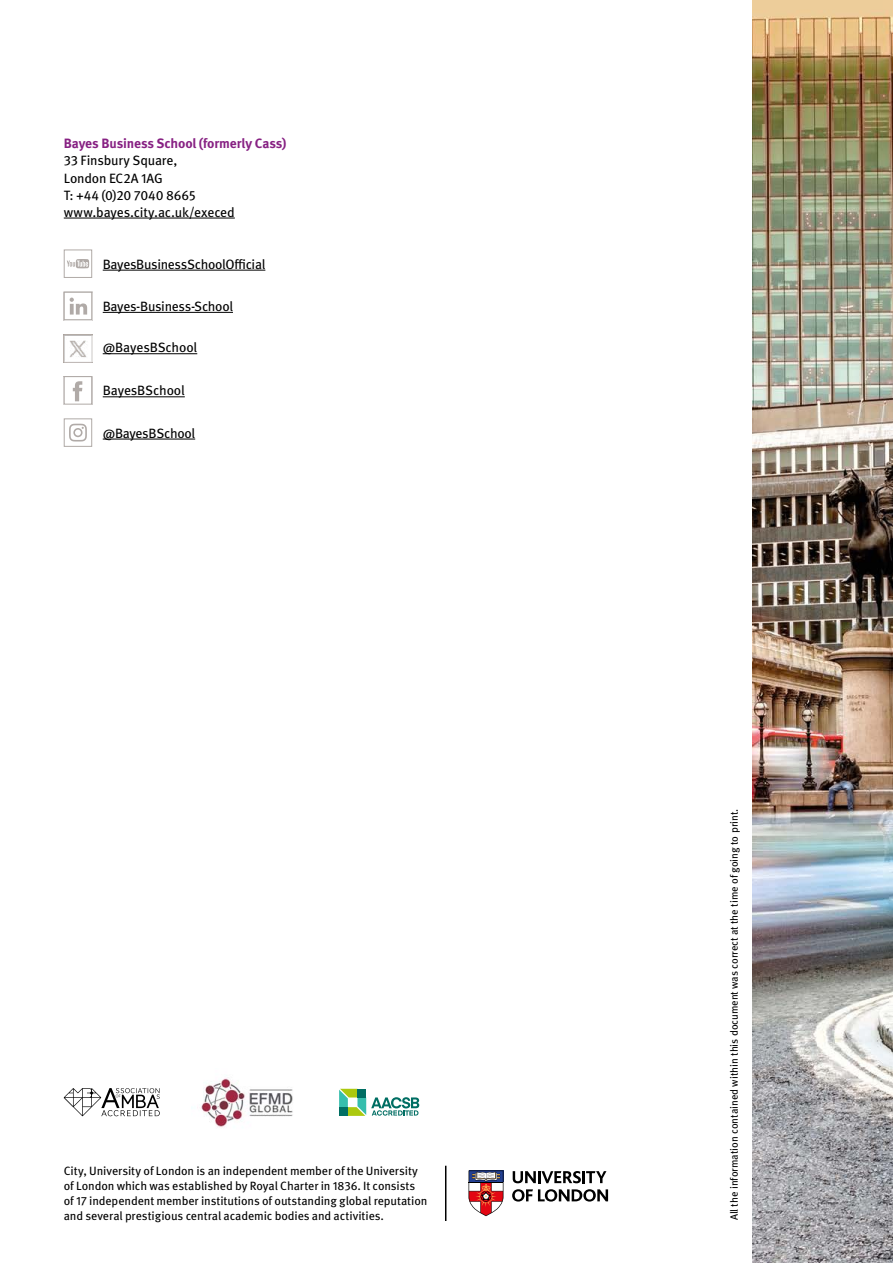
<style>
.page{position:relative;width:893px;height:1263px;background:#fff}
.page>*{position:absolute;margin:0;border:0;box-sizing:border-box;transform-origin:0 0}
._0__BC_Body__MetaOT_Book__8_10{font:13.5px/17.1px "Meta OT";letter-spacing:-.015em;color:#000}
._0__BC_Body__MetaOT_Book__8_10-2{font:12px/15px "Meta Pro";letter-spacing:-.01em;color:#000}
.t1{font:10.5px "Meta Pro";color:#000}
.s1{font-weight:700;color:#872183}
</style>
<div class="page">
<svg style="left:64px;top:1088px;width:96px;height:28px"></svg>
<svg style="left:339px;top:1089px;width:80px;height:27px"></svg>
<img style="left:191px;top:1078px;width:102px;height:49px">
<hr style="left:64px;top:218px;width:171px;height:1px;background:#000">
<hr style="left:103px;top:396px;width:82px;height:1px;background:#000">
<hr style="left:103px;top:439px;width:92px;height:1px;background:#000">
<hr style="left:103px;top:353px;width:94px;height:1px;background:#000">
<hr style="left:103px;top:270px;width:162px;height:1px;background:#000">
<hr style="left:103px;top:312px;width:130px;height:1px;background:#000">
<svg style="left:72px;top:381px;width:11px;height:21px"></svg>
<div style="left:64px;top:376px;width:28px;height:29px;border:1px solid #b0aaa7"></div>
<svg style="left:69px;top:297px;width:19px;height:18px"></svg>
<div style="left:64px;top:292px;width:28px;height:28px;border:1px solid #b0aaa7"></div>
<svg style="left:67px;top:259px;width:22px;height:9px"></svg>
<div style="left:64px;top:249px;width:28px;height:29px;border:1px solid #b0aaa7"></div>
<div style="left:64px;top:418px;width:28px;height:29px;border:1px solid #b0aaa7"></div>
<svg style="left:69px;top:424px;width:18px;height:17px"></svg>
<svg style="left:468px;top:1170px;width:36px;height:47px"></svg>
<svg style="left:513px;top:1171px;width:93px;height:12px"></svg>
<svg style="left:512px;top:1189px;width:96px;height:12px"></svg>
<hr style="left:445px;top:1166px;width:1px;height:55px;background:#000">
<img style="left:64px;top:334px;width:28px;height:28px">
<img style="left:753px;top:0;width:140px;height:1263px">
<p class="_0__BC_Body__MetaOT_Book__8_10" style="left:64px;top:135px;width:224px"><span class="s1">Bayes Business School (formerly Cass)<br></span>33 Finsbury Square,<br>London EC2A 1AG<br>T: +44 (0)20 7040 8665</p>
<p class="_0__BC_Body__MetaOT_Book__8_10" style="left:64px;top:204px;width:173px">www.bayes.city.ac.uk/execed</p>
<p class="_0__BC_Body__MetaOT_Book__8_10" style="left:103px;top:256px;width:164px">BayesBusinessSchoolOfficial</p>
<p class="_0__BC_Body__MetaOT_Book__8_10" style="left:103px;top:298px;width:132px">Bayes-Business-School</p>
<p class="_0__BC_Body__MetaOT_Book__8_10" style="left:103px;top:339px;width:96px">@BayesBSchool</p>
<p class="_0__BC_Body__MetaOT_Book__8_10" style="left:103px;top:382px;width:84px">BayesBSchool</p>
<p class="_0__BC_Body__MetaOT_Book__8_10" style="left:103px;top:425px;width:94px">@BayesBSchool</p>
<p class="_0__BC_Body__MetaOT_Book__8_10-2" style="left:64px;top:1163px;width:365px">City, University of London is an independent member of the University of London which was established by Royal Charter in 1836. It consists of 17 independent member institutions of outstanding global reputation and several prestigious central academic bodies and activities.</p>
<p class="t1" style="left:726px;top:1220px;width:413px;rotate:-90deg">All the information contained within this document was correct at the time of going to print.</p>
</div>
